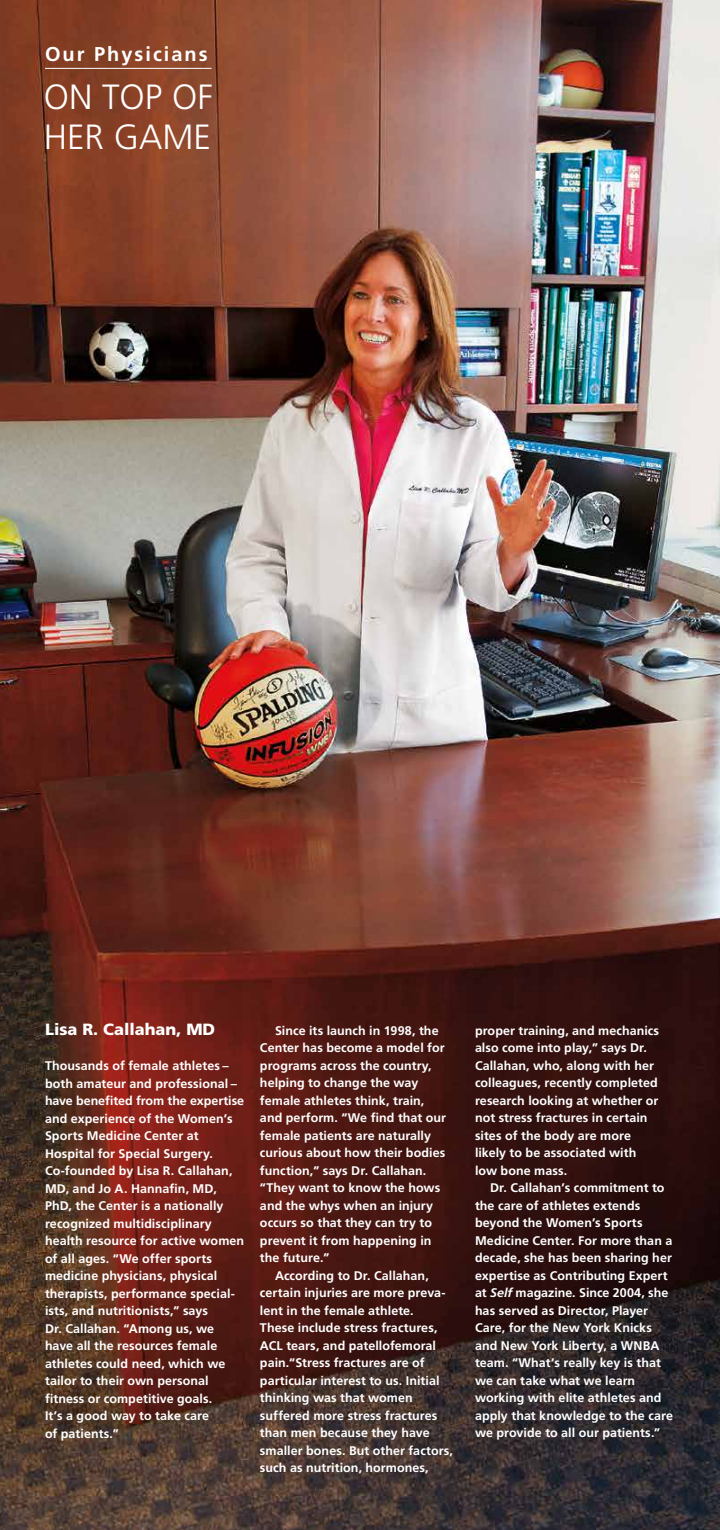
<style>
.page{position:relative;width:720px;height:1530px;background:#fff}
.page>*{position:absolute;margin:0;border:0;box-sizing:border-box;transform-origin:0 0}
.t1{font:300 35px/40px "Frutiger";color:#fff}
.t2{font:700 20px "Frutiger";letter-spacing:.1em;color:#fff}
.t3{font:900 16.25px "Frutiger";color:#fff}
.t4{font:700 12.5px/17.5px "Frutiger";letter-spacing:.005em;color:#fff}
.s1{font-style:italic}
</style>
<div class="page">
<img style="left:0;top:0;width:720px;height:1530px">
<hr style="left:45px;top:68px;width:166px;height:1px;background:#fff">
<h2 class="t2" style="left:45px;top:42px;width:164px">Our Physicians</h2>
<h1 class="t1" style="left:44px;top:77px;width:171px">ON TOP OF<br>HER GAME</h1>
<h3 class="t3" style="left:45px;top:1020px;width:172px">Lisa R. Callahan, MD</h3>
<p class="t4" style="left:45px;top:1057px;width:201px">Thousands of female athletes – both amateur and professional – have benefited from the expertise and experience of the Women’s<br>Sports Medicine Center at<br>Hospital for Special Surgery.<br>Co-founded by Lisa R. Callahan,<br>MD, and Jo A. Hannafin, MD,<br>PhD, the Center is a nationally recognized multidisciplinary health resource for active women of all ages. “We offer sports medicine physicians, physical therapists, performance special&shy;ists, and nutritionists,” says<br>Dr. Callahan. “Among us, we have all the resources female athletes could need, which we tailor to their own personal fitness or competitive goals.<br>It’s a good way to take care<br>of patients.”</p>
<p class="t4" style="left:260px;top:1022px;width:188px;text-indent:15px">Since its launch in 1998, the<br>Center has become a model for programs across the country, helping to change the way female athletes think, train, and perform. “We find that our female patients are naturally curious about how their bodies function,” says Dr. Callahan. “They want to know the hows and the whys when an injury occurs so that they can try to prevent it from happening in the future.”</p>
<p class="t4" style="left:260px;top:1267px;width:194px;text-indent:15px">According to Dr. Callahan, certain injuries are more preva&shy;lent in the female athlete.<br>These include stress fractures,<br>ACL tears, and patellofemoral pain.“Stress fractures are of particular interest to us. Initial thinking was that women suffered more stress fractures than men because they have smaller bones. But other factors, such as nutrition, hormones,</p>
<p class="t4" style="left:475px;top:1022px;width:186px">proper training, and mechanics also come into play,” says Dr.<br>Callahan, who, along with her colleagues, recently completed research looking at whether or not stress fractures in certain sites of the body are more likely to be associated with low bone mass.</p>
<p class="t4" style="left:475px;top:1179px;width:199px;text-indent:15px">Dr. Callahan’s commitment to the care of athletes extends beyond the Women’s Sports<br>Medicine Center. For more than a decade, she has been sharing her expertise as Contributing Expert at <span class="s1">Self</span> magazine. Since 2004, she has served as Director, Player<br>Care, for the New York Knicks and New York Liberty, a WNBA team. “What’s really key is that we can take what we learn working with elite athletes and apply that knowledge to the care we provide to all our patients.”</p>
</div>
